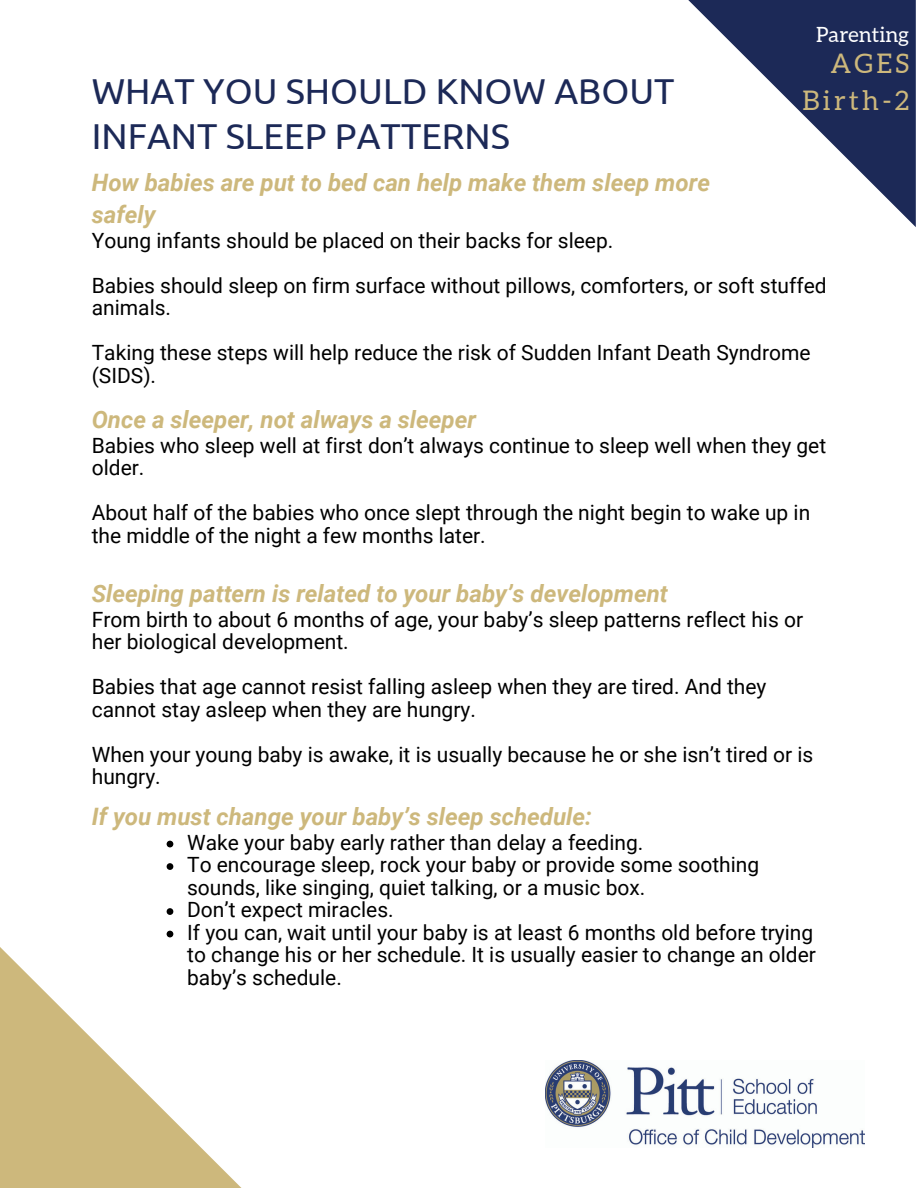
<style>
.page{position:relative;width:918px;height:1188px;background:#fff}
.page>*{position:absolute;margin:0;border:0;box-sizing:border-box;transform-origin:0 0}
.t1{font:36px/45px "Ubuntu";color:#1c2957}
.t2{font:27px/37.2px "Aleo";letter-spacing:.125em;color:#cdb87c;text-align:right}
.t3{font:italic 700 24px/32.7px "Roboto";color:#cdb87c}
.t4{font:21px/22.5px "Roboto";color:#000}
.t5{font:21px "Aleo";color:#fff}
</style>
<div class="page">
<svg style="left:0;top:865px;width:242px;height:323px"></svg>
<svg style="left:688px;top:0;width:228px;height:227px"></svg>
<img style="left:545px;top:1060px;width:320px;height:87px">
<svg style="left:167px;top:841px;width:6px;height:6px"></svg>
<svg style="left:167px;top:863px;width:6px;height:7px"></svg>
<svg style="left:167px;top:908px;width:6px;height:7px"></svg>
<svg style="left:167px;top:931px;width:6px;height:6px"></svg>
<h1 class="t1" style="left:92px;top:68px;width:584px">WHAT YOU SHOULD KNOW ABOUT<br>INFANT SLEEP PATTERNS</h1>
<p class="t5" style="left:816px;top:22px;width:95px">Parenting</p>
<p class="t2" style="left:803px;top:45px;width:108px">AGES<br>Birth-2</p>
<p class="t3" style="left:92px;top:166px;width:620px">How babies are put to bed can help make them sleep more safely</p>
<p class="t4" style="left:92px;top:218px;width:736px;line-height:45px">Young infants should be placed on their backs for sleep.<br>Babies should sleep on firm surface without pillows, comforters, or soft stuffed</p>
<p class="t4" style="left:92px;top:286px;width:720px;line-height:45px">animals.<br>Taking these steps will help reduce the risk of Sudden Infant Death Syndrome</p>
<p class="t4" style="left:92px;top:364px;width:66px">(SIDS).</p>
<p class="t3" style="left:92px;top:404px;width:386px">Once a sleeper, not always a sleeper</p>
<p class="t4" style="left:92px;top:434px;width:736px">Babies who sleep well at first don’t always continue to sleep well when they get older.</p>
<p class="t4" style="left:92px;top:502px;width:720px">About half of the babies who once slept through the night begin to wake up in the middle of the night a few months later.</p>
<p class="t3" style="left:92px;top:578px;width:578px">Sleeping pattern is related to your baby’s development</p>
<p class="t4" style="left:92px;top:608px;width:713px">From birth to about 6 months of age, your baby’s sleep patterns reflect his or her biological development.</p>
<p class="t4" style="left:92px;top:676px;width:676px">Babies that age cannot resist falling asleep when they are tired. And they cannot stay asleep when they are hungry.</p>
<p class="t4" style="left:92px;top:743px;width:723px">When your young baby is awake, it is usually because he or she isn’t tired or is hungry.</p>
<p class="t3" style="left:92px;top:801px;width:502px">If you must change your baby’s sleep schedule:</p>
<p class="t4" style="left:187px;top:831px;width:630px">Wake your baby early rather than delay a feeding.<br>To encourage sleep, rock your baby or provide some soothing sounds, like singing, quiet talking, or a music box.<br>Don’t expect miracles.<br>If you can, wait until your baby is at least 6 months old before trying to change his or her schedule. It is usually easier to change an older baby’s schedule.</p>
</div>
